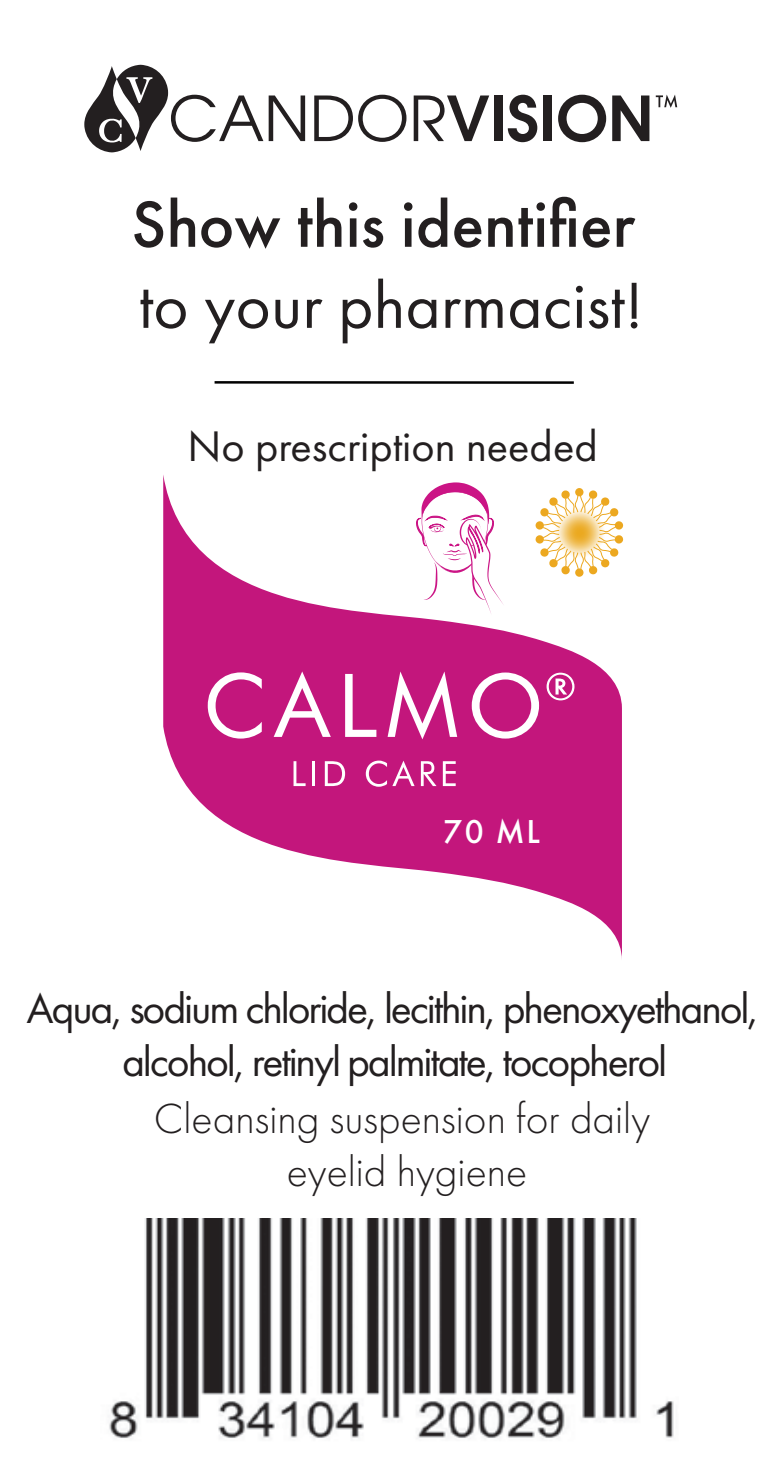
<style>
.page{position:relative;width:782px;height:1477px;background:#fff}
.page>*{position:absolute;margin:0;border:0;box-sizing:border-box;transform-origin:0 0}
.t1{font:500 67.5px "Futura PT";color:#231f20}
.t2{font:67.5px "Futura PT";color:#231f20}
.t3{font:44.38px "Futura PT";color:#231f20}
.t4{font:43.75px/52.5px "Futura PT";letter-spacing:-.05em;color:#231f20;text-align:center}
.t5{font:300 43.75px/52.5px "Futura PT";color:#231f20;text-align:center}
.t6{font:500 34.38px "Futura PT";color:#fff}
</style>
<div class="page">
<svg style="left:214px;top:381px;width:360px;height:3px"></svg>
<svg style="left:163px;top:475px;width:458px;height:476px;fill:#c3167c"></svg>
<svg style="left:208px;top:672px;width:54px;height:66px"></svg>
<svg style="left:273px;top:671px;width:58px;height:65px"></svg>
<svg style="left:345px;top:674px;width:31px;height:62px"></svg>
<svg style="left:387px;top:671px;width:70px;height:68px"></svg>
<svg style="left:471px;top:672px;width:68px;height:66px"></svg>
<svg style="left:293px;top:761px;width:12px;height:25px"></svg>
<hr style="left:312px;top:761px;width:3px;height:25px;background:#fff">
<svg style="left:325px;top:761px;width:20px;height:25px"></svg>
<svg style="left:365px;top:760px;width:49px;height:26px"></svg>
<svg style="left:420px;top:761px;width:16px;height:25px"></svg>
<svg style="left:442px;top:761px;width:13px;height:25px"></svg>
<svg style="left:546px;top:672px;width:28px;height:28px"></svg>
<img style="left:109px;top:1218px;width:565px;height:221px">
<svg style="left:416px;top:482px;width:88px;height:133px"></svg>
<div style="left:575px;top:568px;width:8px;height:8px;background:#eca820;border-radius:50%"></div>
<svg style="left:535px;top:490px;width:88px;height:85px"></svg>
<svg style="left:84px;top:65px;width:221px;height:87px"></svg>
<svg style="left:314px;top:95px;width:92px;height:47px"></svg>
<svg style="left:413px;top:95px;width:76px;height:46px"></svg>
<div style="left:494px;top:95px;width:8px;height:46px;background:#231f20"></div>
<svg style="left:507px;top:95px;width:30px;height:47px"></svg>
<div style="left:543px;top:95px;width:8px;height:46px;background:#231f20"></div>
<svg style="left:558px;top:95px;width:48px;height:47px"></svg>
<svg style="left:612px;top:95px;width:37px;height:46px"></svg>
<svg style="left:655px;top:95px;width:22px;height:13px"></svg>
<h1 class="t1" style="left:131px;top:184px;width:504px">Show this identifier</h1>
<h1 class="t2" style="left:139px;top:265px;width:506px">to your pharmacist!</h1>
<p class="t3" style="left:187px;top:419px;width:411px">No prescription needed</p>
<p class="t6" style="left:443px;top:810px;width:98px">70 ML</p>
<p class="t4" style="left:26px;top:982px;width:734px">Aqua, sodium chloride, lecithin, phenoxyethanol, alcohol, retinyl palmitate, tocopherol</p>
<p class="t5" style="left:154px;top:1092px;width:497px">Cleansing suspension for daily eyelid hygiene</p>
</div>
